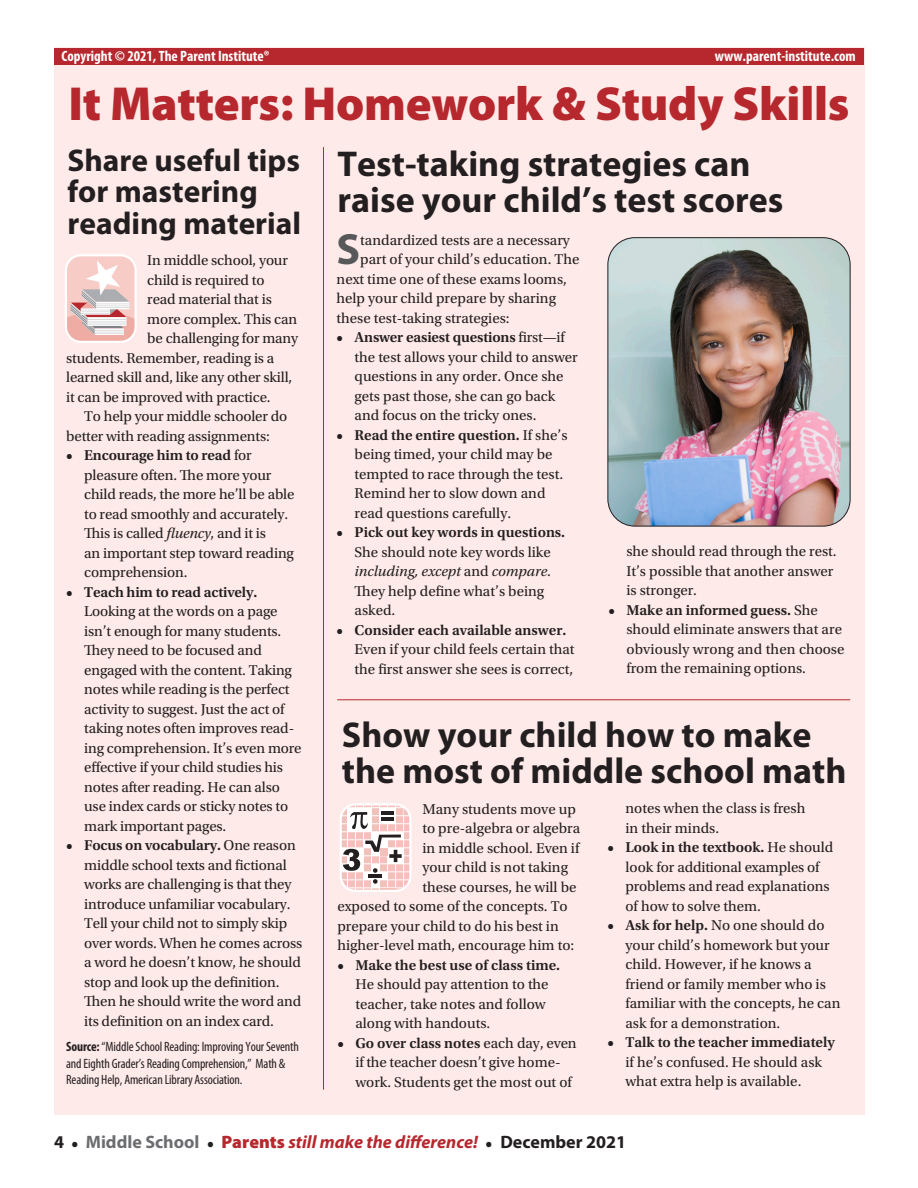
<style>
.page{position:relative;width:918px;height:1188px;background:#fff}
.page>*{position:absolute;margin:0;border:0;box-sizing:border-box;transform-origin:0 0}
.t1{font:900 48px "Myriad Pro";letter-spacing:-.005em;color:#b6282d}
.t2{font:700 43.95px "Myriad Pro";color:#57585a}
.t3{font:700 36px/36px "Myriad Pro";color:#231f20}
.t4{font:700 31.5px/31.5px "Myriad Pro";color:#231f20}
.t5{font:italic 700 18px "Myriad Pro";color:#b6282d}
.t6{font:15px/19.5px "Utopia Std";color:#231f20}
.t7{font:600 15px "Utopia Std";color:#231f20}
.t8{font:700 condensed 15px "Myriad Pro";color:#fff}
.t9{font:condensed 13.5px/16.5px "Myriad Pro";letter-spacing:-.01em;color:#231f20}
.s1{font-weight:600}
.s2{font-style:italic}
.s3{font-weight:700}
.s4{font-style:normal;color:#231f20}
.s5{font-family:"Utopia Std";font-style:normal;font-size:15px;color:#231f20}
.s6{font-style:normal;color:#6c6d70}
.s7{font-weight:900;font-style:normal}
</style>
<div class="page">
<div style="left:54px;top:48px;width:810px;height:1067px;background:#feeae8"></div>
<hr style="left:337px;top:699px;width:513px;height:1px;background:#b6282d">
<hr style="left:323px;top:147px;width:1px;height:943px;background:#b6282d">
<svg style="left:65px;top:254px;width:72px;height:89px;background:#ebcdcb"></svg>
<svg style="left:340px;top:803px;width:72px;height:89px;background:#e0cbc9"></svg>
<div style="left:54px;top:49px;width:810px;height:16px;background:#b6282d"></div>
<img style="left:608px;top:238px;width:242px;height:287px">
<div style="left:608px;top:237px;width:242px;height:290px;border:1px solid #231f20;border-radius:27px"></div>
<p class="t8" style="left:62px;top:46px;width:210px">Copyright © 2021, The Parent Institute®</p>
<p class="t8" style="left:715px;top:46px;width:142px">www.parent-institute.com</p>
<h1 class="t1" style="left:68px;top:72px;width:783px">It Matters: Homework &amp; Study Skills</h1>
<h3 class="t3" style="left:337px;top:144px;width:448px">Test-taking strategies can raise your child’s test scores</h3>
<h2 class="t2" style="left:337px;top:221px;width:25px">S</h2>
<p class="t6" style="left:360px;top:230px;width:211px">tandardized tests are a necessary</p>
<h3 class="t4" style="left:68px;top:143px;width:235px">Share useful tips for mastering reading material</h3>
<p class="t6" style="left:360px;top:250px;width:221px">part of your child’s education. The</p>
<p class="t6" style="left:337px;top:269px;width:232px">next time one of these exams looms,</p>
<p class="t6" style="left:337px;top:289px;width:221px">help your child prepare by sharing</p>
<p class="t6" style="left:337px;top:308px;width:175px">these test-taking strategies:</p>
<p class="t6" style="left:355px;top:328px;width:225px;text-indent:-18px"><span class="s1">• Answer easiest questions</span> first—if the test allows your child to answer questions in any order. Once she gets past those, she can go back and focus on the tricky ones.</p>
<p class="t6" style="left:355px;top:425px;width:214px;text-indent:-18px"><span class="s1">• Read the entire question.</span> If she’s being timed, your child may be tempted to race through the test.<br>Remind her to slow down and read questions carefully.</p>
<p class="t7" style="left:337px;top:524px;width:230px">• Pick out key words in questions.</p>
<p class="t6" style="left:355px;top:542px;width:198px">She should note key words like <span class="s2">including, except</span> and <span class="s2">compare</span>.<br>They help define what’s being asked.</p>
<p class="t7" style="left:337px;top:621px;width:231px">• Consider each available answer.</p>
<p class="t6" style="left:355px;top:640px;width:222px">Even if your child feels certain that the first answer she sees is correct,</p>
<p class="t6" style="left:147px;top:251px;width:142px">In middle school, your</p>
<p class="t6" style="left:147px;top:271px;width:119px">child is required to</p>
<p class="t6" style="left:147px;top:290px;width:126px">read material that is</p>
<p class="t6" style="left:147px;top:310px;width:151px">more complex. This can</p>
<p class="t6" style="left:147px;top:329px;width:152px">be challenging for many</p>
<p class="t6" style="left:66px;top:349px;width:210px">students. Remember, reading is a</p>
<p class="t6" style="left:66px;top:368px;width:228px">learned skill and, like any other skill,</p>
<p class="t6" style="left:66px;top:388px;width:206px">it can be improved with practice.</p>
<p class="t6" style="left:84px;top:407px;width:205px">To help your middle schooler do</p>
<p class="t6" style="left:66px;top:427px;width:205px">better with reading assignments:</p>
<p class="t6" style="left:84px;top:446px;width:212px;text-indent:-18px"><span class="s1">• Encourage him to read</span> for pleasure often. The more your child reads, the more he’ll be able to read smoothly and accurately.<br>This is called <span class="s2">fluency</span>, and it is<br>an important step toward reading comprehension.</p>
<p class="t7" style="left:66px;top:584px;width:193px">• Teach him to read actively.</p>
<p class="t6" style="left:84px;top:602px;width:219px">Looking at the words on a page isn’t enough for many students.<br>They need to be focused and engaged with the content. Taking notes while reading is the perfect activity to suggest. Just the act of taking notes often improves read&shy;ing comprehension. It’s even more effective if your child studies his notes after reading. He can also use index cards or sticky notes to mark important pages.</p>
<p class="t6" style="left:84px;top:836px;width:220px;text-indent:-18px"><span class="s1">• Focus on vocabulary.</span> One reason middle school texts and fictional works are challenging is that they introduce unfamiliar vocabulary.<br>Tell your child not to simply skip over words. When he comes across a word he doesn’t know, he should stop and look up the definition.<br>Then he should write the word and its definition on an index card.</p>
<p class="t9" style="left:66px;top:1039px;width:234px"><span class="s3">Source:</span> “Middle School Reading: Improving Your Seventh and Eighth Grader’s Reading Comprehension,” Math &amp;<br>Reading Help, American Library Association.</p>
<p class="t6" style="left:626px;top:542px;width:212px">she should read through the rest.<br>It’s possible that another answer is stronger.</p>
<p class="t6" style="left:626px;top:600px;width:220px;text-indent:-18px"><span class="s1">• Make an informed guess.</span> She should eliminate answers that are obviously wrong and then choose from the remaining options.</p>
<h3 class="t3" style="left:342px;top:715px;width:506px">Show your child how to make the most of middle school math</h3>
<p class="t6" style="left:422px;top:799px;width:155px">Many students move up</p>
<p class="t6" style="left:422px;top:819px;width:159px">to pre-algebra or algebra</p>
<p class="t6" style="left:422px;top:838px;width:159px">in middle school. Even if</p>
<p class="t6" style="left:422px;top:858px;width:147px">your child is not taking</p>
<p class="t6" style="left:422px;top:877px;width:156px">these courses, he will be</p>
<p class="t6" style="left:337px;top:897px;width:232px">exposed to some of the concepts. To</p>
<p class="t6" style="left:337px;top:916px;width:223px">prepare your child to do his best in</p>
<p class="t6" style="left:337px;top:936px;width:238px">higher-level math, encourage him to:</p>
<p class="t7" style="left:337px;top:956px;width:224px">• Make the best use of class time.</p>
<p class="t6" style="left:355px;top:975px;width:195px">He should pay attention to the teacher, take notes and follow along with handouts.</p>
<p class="t6" style="left:355px;top:1033px;width:223px;text-indent:-18px"><span class="s1">• Go over class notes</span> each day, even if the teacher doesn’t give home&shy;work. Students get the most out of</p>
<p class="t6" style="left:625px;top:799px;width:181px">notes when the class is fresh in their minds.</p>
<p class="t6" style="left:626px;top:838px;width:209px;text-indent:-18px"><span class="s1">• Look in the textbook.</span> He should look for additional examples of problems and read explanations of how to solve them.</p>
<p class="t6" style="left:626px;top:916px;width:217px;text-indent:-18px"><span class="s1">• Ask for help.</span> No one should do your child’s homework but your child. However, if he knows a friend or family member who is familiar with the concepts, he can ask for a demonstration.</p>
<p class="t7" style="left:608px;top:1034px;width:229px">• Talk to the teacher immediately</p>
<p class="t6" style="left:626px;top:1052px;width:198px">if he’s confused. He should ask what extra help is available.</p>
<p class="t5" style="left:54px;top:1130px;width:574px"><span class="s4">4</span> <span class="s5">•</span> <span class="s6">Middle School</span> <span class="s5">•</span> <span class="s7">Parents</span> still make the difference! <span class="s5">•</span> <span class="s4">December 2021</span></p>
</div>
